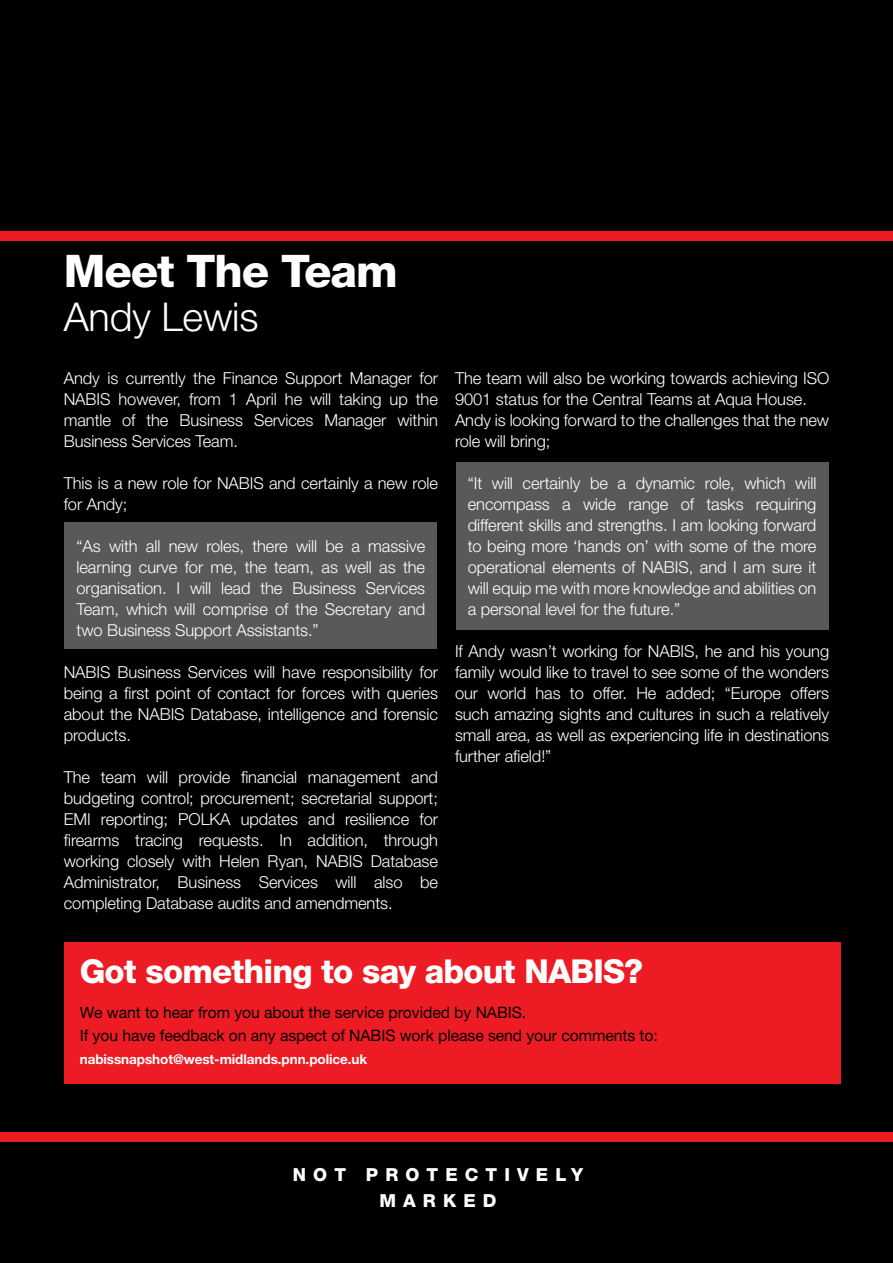
<style>
.page{position:relative;width:893px;height:1263px;background:#000}
.page>*{position:absolute;margin:0;border:0;box-sizing:border-box;transform-origin:0 0}
.t1{font:800 45px "Helvetica Neue LT Pro";letter-spacing:-.025em;color:#fff}
.t2{font:300 39.75px "Helvetica Neue LT Pro";letter-spacing:-.005em;color:#fff}
.t3{font:800 33px "Helvetica Neue LT Pro";letter-spacing:-.025em;color:#fff}
.t4{font:800 18px/25.5px "Helvetica Neue LT Pro";letter-spacing:.395em;color:#fff;text-align:center}
.t5{font:300 16.5px/21px "Helvetica Neue LT Pro";letter-spacing:-.005em;color:#fff;text-align:justify}
.t6{font:15.75px/23px "Helvetica Neue LT Pro";letter-spacing:-.005em;color:#000}
.t7{font:700 13.5px "Helvetica Neue LT Pro";letter-spacing:-.005em;color:#fff}
</style>
<div class="page">
<div style="left:0;top:1132px;width:893px;height:10px;background:#ed1c24"></div>
<div style="left:64px;top:942px;width:776px;height:141px;background:#ed1c24"></div>
<div style="left:456px;top:462px;width:373px;height:168px;background:#58595b"></div>
<div style="left:64px;top:523px;width:373px;height:126px;background:#58595b"></div>
<div style="left:0;top:231px;width:893px;height:9px;background:#ed1c24"></div>
<h1 class="t1" style="left:64px;top:244px;width:336px">Meet The Team</h1>
<h2 class="t2" style="left:64px;top:293px;width:196px">Andy Lewis</h2>
<p class="t5" style="left:64px;top:367px;width:376px">Andy is currently the Finance Support Manager for NABIS however, from 1 April he will taking up the mantle of the Business Services Manager within Business Services Team.</p>
<p class="t5" style="left:64px;top:472px;width:376px">This is a new role for NABIS and certainly a new role for Andy;</p>
<p class="t5" style="left:77px;top:535px;width:350px">“As with all new roles, there will be a massive learning curve for me, the team, as well as the organisation. I will lead the Business Services Team, which will comprise of the Secretary and two Business Support Assistants.”</p>
<p class="t5" style="left:64px;top:661px;width:376px">NABIS Business Services will have responsibility for being a first point of contact for forces with queries about the NABIS Database, intelligence and forensic products.</p>
<p class="t5" style="left:64px;top:766px;width:376px">The team will provide financial management and budgeting control; procurement; secretarial support; EMI reporting; POLKA updates and resilience for firearms tracing requests. In addition, through working closely with Helen Ryan, NABIS Database Administrator, Business Services will also be completing Database audits and amendments.</p>
<p class="t5" style="left:455px;top:367px;width:376px;text-align:left">The team will also be working towards achieving ISO 9001 status for the Central Teams at Aqua House.<br>Andy is looking forward to the challenges that the new role will bring;</p>
<p class="t5" style="left:468px;top:472px;width:350px">“It will certainly be a dynamic role, which will encompass a wide range of tasks requiring different skills and strengths. I am looking forward to being more ‘hands on’ with some of the more operational elements of NABIS, and I am sure it will equip me with more knowledge and abilities on a personal level for the future.”</p>
<p class="t5" style="left:455px;top:640px;width:376px">If Andy wasn’t working for NABIS, he and his young family would like to travel to see some of the wonders our world has to offer. He added; “Europe offers such amazing sights and cultures in such a relatively small area, as well as experiencing life in destinations further afield!”</p>
<h3 class="t3" style="left:80px;top:952px;width:565px">Got something to say about NABIS?</h3>
<p class="t6" style="left:80px;top:1001px;width:579px">We want to hear from you about the service provided by NABIS.<br>If you have feedback on any aspect of NABIS work please send your comments to:</p>
<p class="t7" style="left:80px;top:1051px;width:289px">nabissnapshot@west-midlands.pnn.police.uk</p>
<p class="t4" style="left:293px;top:1162px;width:292px">NOT PROTECTIVELY<br>MARKED</p>
</div>
